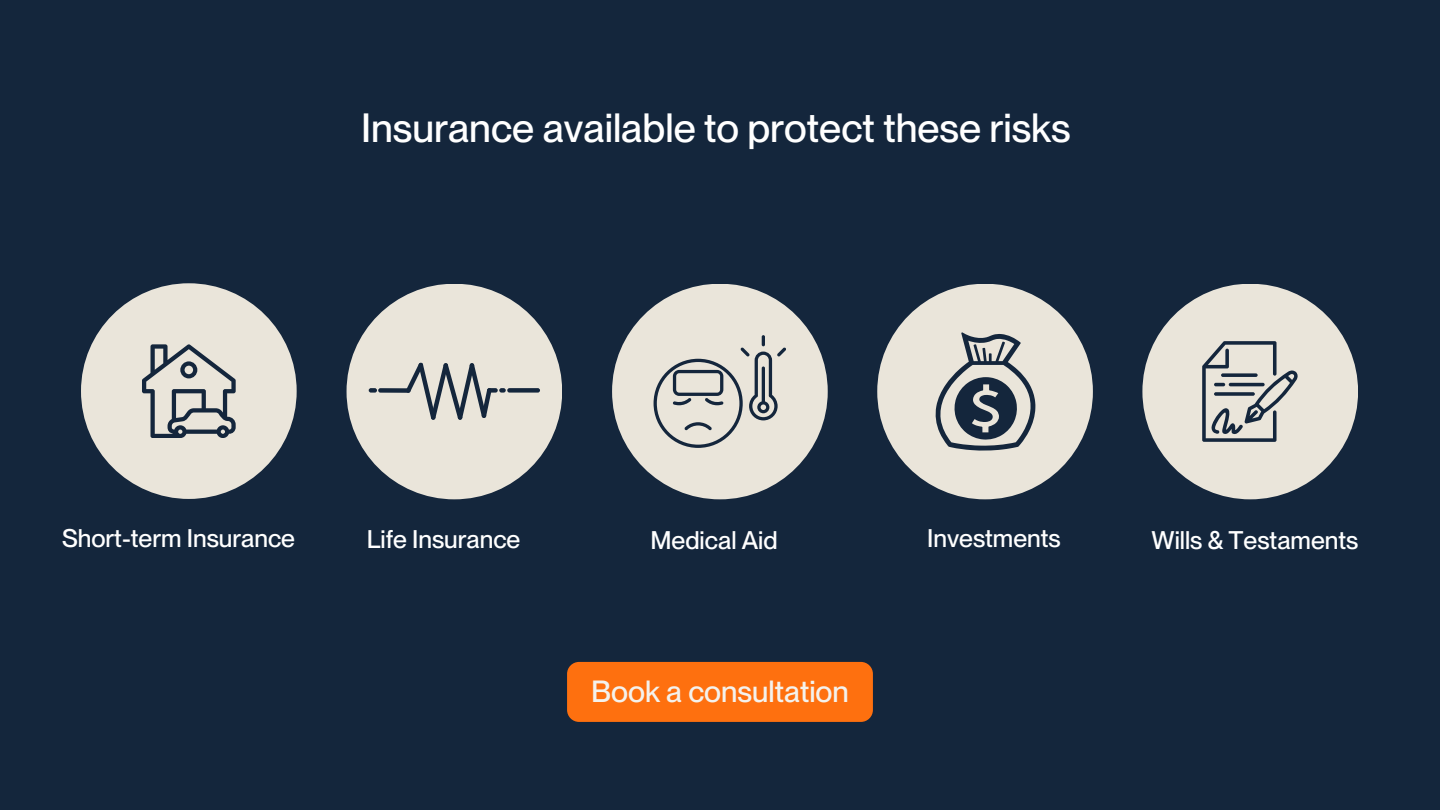
<style>
.page{position:relative;width:1440px;height:810px;background:#14263c}
.page>*{position:absolute;margin:0;border:0;box-sizing:border-box;transform-origin:0 0}
.t1{font:500 40px "PP Neue Montreal";color:#fff}
.t2{font:500 30px "PP Neue Montreal";color:#f4f2ed}
.t3{font:500 25px "PP Neue Montreal";color:#fff}
</style>
<div class="page">
<div style="left:81px;top:283px;width:216px;height:216px;background:#eae5da;border-radius:50%"></div>
<svg style="left:142px;top:344px;width:94px;height:94px"></svg>
<div style="left:612px;top:284px;width:216px;height:215px;background:#eae5da;border-radius:50%"></div>
<svg style="left:654px;top:335px;width:132px;height:113px"></svg>
<div style="left:1142px;top:284px;width:216px;height:215px;background:#eae5da;border-radius:50%"></div>
<svg style="left:1202px;top:341px;width:96px;height:101px"></svg>
<div style="left:877px;top:284px;width:216px;height:215px;background:#eae5da;border-radius:50%"></div>
<div style="left:347px;top:284px;width:215px;height:215px;background:#eae5da;border-radius:50%"></div>
<svg style="left:369px;top:363px;width:122px;height:57px"></svg>
<div style="left:507px;top:388px;width:33px;height:5px;background:#14263c;border-radius:2px"></div>
<svg style="left:499px;top:388px;width:7px;height:5px"></svg>
<div style="left:487px;top:388px;width:11px;height:5px;background:#14263c;border-radius:2px"></div>
<svg style="left:935px;top:332px;width:100px;height:119px"></svg>
<div style="left:567px;top:662px;width:306px;height:60px;background:#fe700f;border-radius:12px"></div>
<p class="t1" style="left:361px;top:104px;width:711px">Insurance available to protect these risks</p>
<p class="t3" style="left:62px;top:523px;width:235px">Short-term Insurance</p>
<p class="t3" style="left:367px;top:524px;width:155px">Life Insurance</p>
<p class="t3" style="left:650px;top:525px;width:129px">Medical Aid</p>
<p class="t3" style="left:927px;top:523px;width:135px">Investments</p>
<p class="t3" style="left:1152px;top:525px;width:208px">Wills &amp; Testaments</p>
<p class="t2" style="left:591px;top:674px;width:259px">Book a consultation</p>
</div>
